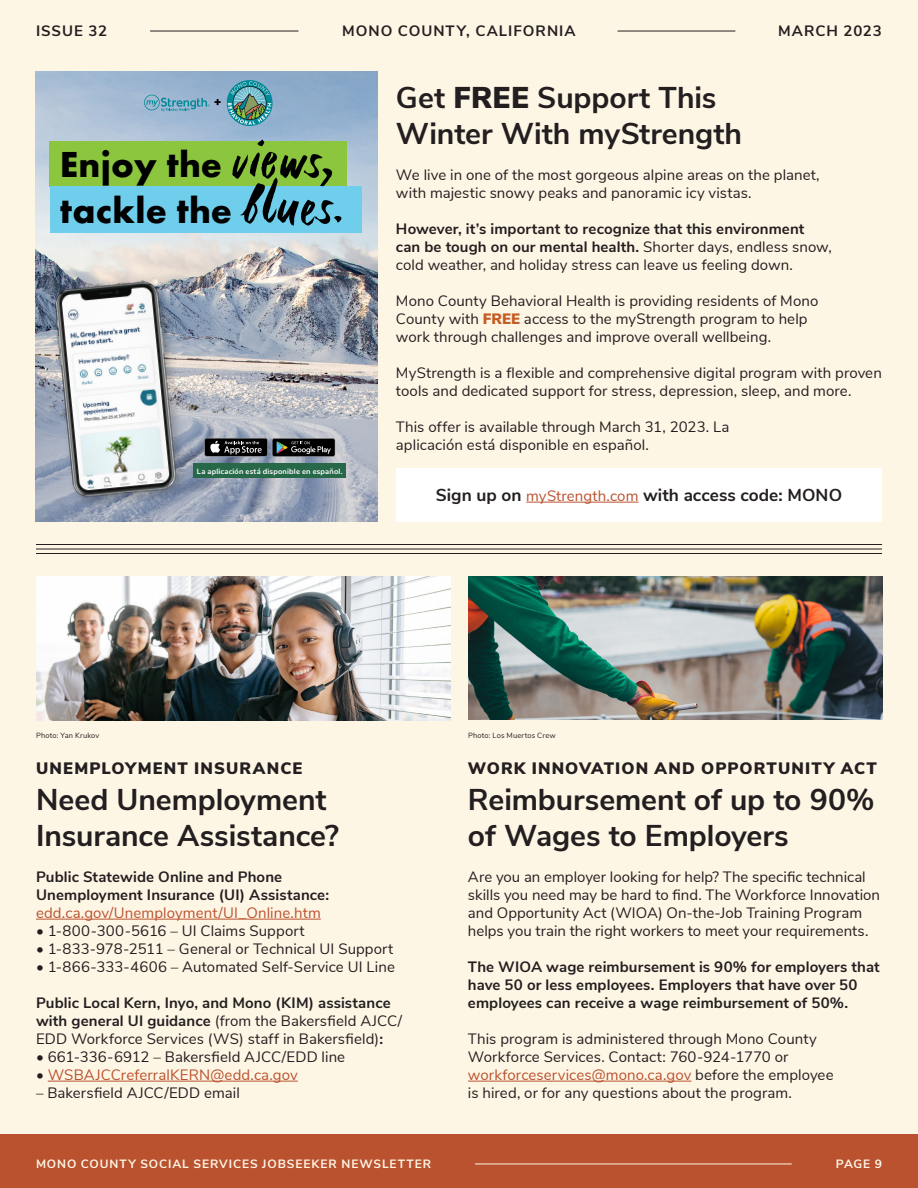
<style>
.page{position:relative;width:918px;height:1188px;background:#fef6e5}
.page>*{position:absolute;margin:0;border:0;box-sizing:border-box;transform-origin:0 0}
.t1{font:700 37.5px "Futura PT";letter-spacing:.01em;color:#000001}
.t2{font:700 30px/36px "Nunito Sans";letter-spacing:-.005em;color:#231f20}
.t3{font:700 17.25px "Nunito Sans";color:#231f20}
.t4{font:900 16.5px "Nunito Sans";letter-spacing:.065em;color:#231f20}
.t5{font:15px/18px "Nunito Sans";letter-spacing:.005em;color:#231f20}
.t6{font:700 15px/18px "Nunito Sans";letter-spacing:.01em;color:#231f20}
.t7{font:15px "Nunito Sans";letter-spacing:.005em;color:#ba522f}
.t8{font:700 15px "Nunito Sans";letter-spacing:.065em;color:#231f20}
.t9{font:700 15px "Nunito Sans";letter-spacing:.06em;color:#231f20}
.t10{font:700 12px "Nunito Sans";letter-spacing:.075em;color:#fef6e5}
.t11{font:700 7.5px "Nunito Sans";letter-spacing:.025em;color:#fff}
.t12{font:7.5px "Nunito Sans";letter-spacing:.025em;color:#231f20}
.s1{font-family:"Six Hands Brush";font-weight:400;font-size:60.6px}
.s2{font-weight:900}
.s3{font-weight:400}
.s4{font-weight:900;color:#c45c23}
.s5{font-weight:400;font-size:15px;color:#ba522f}
.s6{font-weight:700}
.s7{color:#231f20}
.s8{color:#ba522f}
</style>
<div class="page">
<hr style="left:36px;top:553px;width:846px;height:1px;background:#231f20">
<hr style="left:36px;top:549px;width:846px;height:1px;background:#231f20">
<hr style="left:36px;top:544px;width:846px;height:1px;background:#231f20">
<div style="left:0;top:1134px;width:918px;height:54px;background:#ba522f"></div>
<hr style="left:475px;top:1164px;width:317px;height:1px;background:#fef6e5">
<hr style="left:150px;top:31px;width:148px;height:1px;background:#231f20">
<hr style="left:618px;top:31px;width:117px;height:1px;background:#231f20">
<hr style="left:36px;top:919px;width:285px;height:1px;background:#ba522f">
<hr style="left:48px;top:1081px;width:250px;height:1px;background:#ba522f">
<hr style="left:468px;top:1081px;width:223px;height:1px;background:#ba522f">
<img style="left:36px;top:72px;width:342px;height:450px">
<svg style="left:143px;top:94px;width:78px;height:17px"></svg>
<svg style="left:227px;top:80px;width:46px;height:46px;background:#5c9a9d"></svg>
<div style="left:51px;top:278px;width:138px;height:232px;background:#231f20;opacity:.3"></div>
<img style="left:52px;top:280px;width:127px;height:220px">
<div style="left:396px;top:468px;width:486px;height:54px;background:#fff"></div>
<hr style="left:526px;top:502px;width:112px;height:1px;background:#ba522f">
<svg style="left:204px;top:438px;width:131px;height:19px;background:#353739"></svg>
<div style="left:193px;top:463px;width:153px;height:15px;background:#266848"></div>
<div style="left:50px;top:141px;width:297px;height:46px;background:#8bc63e"></div>
<div style="left:50px;top:186px;width:311px;height:47px;background:#6eceeb"></div>
<img style="left:36px;top:576px;width:414px;height:144px">
<img style="left:468px;top:576px;width:414px;height:144px">
<p class="t6" style="left:36px;top:21px;width:73px">ISSUE 32</p>
<p class="t8" style="left:342px;top:20px;width:235px">MONO COUNTY, CALIFORNIA</p>
<p class="t9" style="left:778px;top:20px;width:105px">MARCH 2023</p>
<p class="t1" style="left:60px;top:140px;width:276px">Enjoy the <span class="s1">views,</span></p>
<p class="t1" style="left:60px;top:186px;width:285px">tackle the <span class="s1">blues.</span></p>
<p class="t11" style="left:197px;top:466px;width:147px">La aplicación está disponible en español.</p>
<p class="t2" style="left:396px;top:78px;width:348px">Get <span class="s2">FREE</span> Support This<br>Winter With myStrength</p>
<p class="t5" style="left:396px;top:165px;width:425px">We live in one of the most gorgeous alpine areas on the planet, with majestic snowy peaks and panoramic icy vistas.</p>
<p class="t6" style="left:396px;top:219px;width:437px">However, it’s important to recognize that this environment can be tough on our mental health. <span class="s3">Shorter days, endless snow, cold weather, and holiday stress can leave us feeling down.</span></p>
<p class="t5" style="left:396px;top:291px;width:424px">Mono County Behavioral Health is providing residents of Mono<br>County with <span class="s4">FREE</span> access to the myStrength program to help work through challenges and improve overall wellbeing.</p>
<p class="t5" style="left:396px;top:363px;width:487px">MyStrength is a flexible and comprehensive digital program with proven tools and dedicated support for stress, depression, sleep, and more.</p>
<p class="t5" style="left:396px;top:417px;width:335px">This offer is available through March 31, 2023. La aplicación está disponible en español.</p>
<p class="t3" style="left:436px;top:482px;width:408px">Sign up on <span class="s5">myStrength.com</span> with access code: MONO</p>
<p class="t12" style="left:36px;top:730px;width:65px">Photo: Yan Krukov</p>
<p class="t12" style="left:468px;top:730px;width:89px">Photo: Los Muertos Crew</p>
<p class="t4" style="left:36px;top:756px;width:268px">UNEMPLOYMENT INSURANCE</p>
<p class="t2" style="left:36px;top:780px;width:304px">Need Unemployment<br>Insurance Assistance?</p>
<p class="t6" style="left:36px;top:867px;width:295px">Public Statewide Online and Phone<br>Unemployment Insurance (UI) Assistance:</p>
<p class="t7" style="left:36px;top:902px;width:286px">edd.ca.gov/Unemployment/UI_Online.htm</p>
<p class="t5" style="left:36px;top:921px;width:270px">• 1-800-300-5616 – UI Claims Support</p>
<p class="t5" style="left:36px;top:939px;width:359px">• 1-833-978-2511 – General or Technical UI Support</p>
<p class="t5" style="left:36px;top:957px;width:360px">• 1-866-333-4606 – Automated Self-Service UI Line</p>
<p class="t5" style="left:36px;top:993px;width:368px"><span class="s6">Public Local Kern, Inyo, and Mono (KIM) assistance with general UI guidance</span> (from the Bakersfield AJCC/<br>EDD Workforce Services (WS) staff in Bakersfield)<span class="s6">:</span></p>
<p class="t5" style="left:36px;top:1047px;width:311px">• 661-336-6912 – Bakersfield AJCC/EDD line</p>
<p class="t7" style="left:36px;top:1064px;width:263px"><span class="s7">•</span> WSBAJCCreferralKERN@edd.ca.gov</p>
<p class="t5" style="left:36px;top:1083px;width:205px">– Bakersfield AJCC/EDD email</p>
<p class="t4" style="left:468px;top:756px;width:410px">WORK INNOVATION AND OPPORTUNITY ACT</p>
<p class="t2" style="left:468px;top:780px;width:408px">Reimbursement of up to 90% of Wages to Employers</p>
<p class="t5" style="left:468px;top:867px;width:414px">Are you an employer looking for help? The specific technical skills you need may be hard to find. The Workforce Innovation and Opportunity Act (WIOA) On-the-Job Training Program helps you train the right workers to meet your requirements.</p>
<p class="t6" style="left:468px;top:957px;width:413px">The WIOA wage reimbursement is 90% for employers that have 50 or less employees. Employers that have over 50 employees can receive a wage reimbursement of 50%.</p>
<p class="t5" style="left:468px;top:1029px;width:367px">This program is administered through Mono County Workforce Services. Contact: 760-924-1770 or <span class="s8">workforceservices@mono.ca.gov</span> before the employee is hired, or for any questions about the program.</p>
<p class="t10" style="left:36px;top:1155px;width:397px">MONO COUNTY SOCIAL SERVICES JOBSEEKER NEWSLETTER</p>
<p class="t10" style="left:836px;top:1155px;width:48px">PAGE 9</p>
</div>
